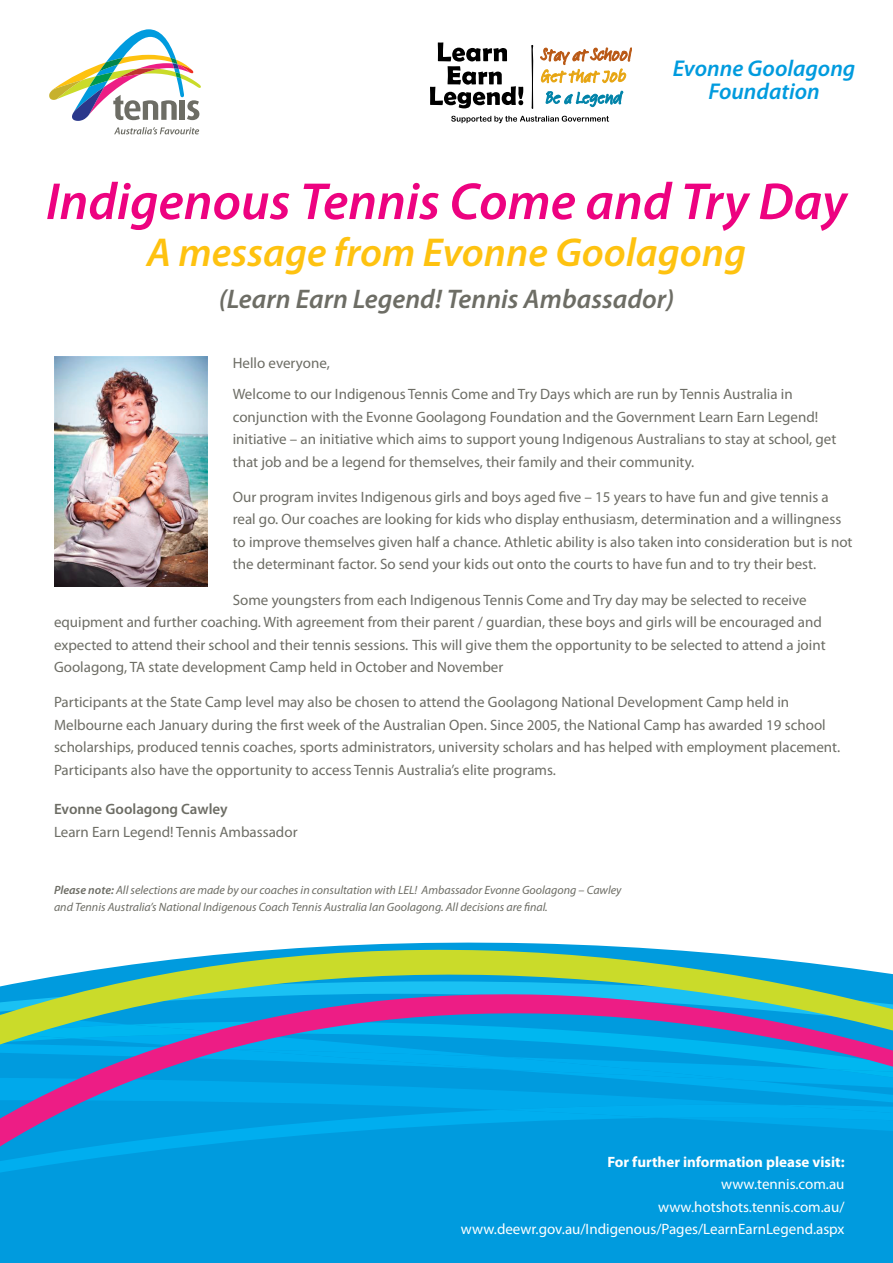
<style>
.page{position:relative;width:893px;height:1263px;background:#fff}
.page>*{position:absolute;margin:0;border:0;box-sizing:border-box;transform-origin:0 0}
.t1{font:italic 600 52.5px "Myriad Pro";color:#ed0280}
.t2{font:italic 600 40.5px "Myriad Pro";color:#fec210}
.t3{font:italic 600 27px "Myriad Pro";color:#6d6d65}
.t4{font:italic 600 22.95px/23px "Myriad Pro";color:#009bde;text-align:center}
.t5{font:15px/22.5px "Myriad Pro";color:#6d6d65}
.t6{font:15px/22.5px "Myriad Pro";color:#fff;text-align:right}
.t7{font:700 15px "Myriad Pro";color:#fff}
.t8{font:600 15px "Myriad Pro";color:#6d6d65}
.t9{font:italic 12px/16.5px "Myriad Pro";color:#6d6d65}
.s1{font-weight:600}
</style>
<div class="page">
<svg style="left:0;top:945px;width:893px;height:318px;background:#5abcb7"></svg>
<svg style="left:0;top:991px;width:893px;height:250px;background:#1997d5"></svg>
<svg style="left:430px;top:42px;width:93px;height:66px"></svg>
<svg style="left:546px;top:91px;width:77px;height:16px"></svg>
<svg style="left:540px;top:48px;width:92px;height:35px"></svg>
<svg style="left:531px;top:45px;width:2px;height:64px"></svg>
<svg style="left:451px;top:116px;width:158px;height:7px"></svg>
<svg style="left:49px;top:29px;width:152px;height:92px"></svg>
<svg style="left:114px;top:127px;width:85px;height:7px"></svg>
<img style="left:54px;top:357px;width:153px;height:230px">
<h3 class="t4" style="left:673px;top:56px;width:184px">Evonne Goolagong<br>Foundation</h3>
<h1 class="t1" style="left:46px;top:168px;width:802px">Indigenous Tennis Come and Try Day</h1>
<h2 class="t2" style="left:147px;top:227px;width:601px">A message from Evonne Goolagong</h2>
<h3 class="t3" style="left:219px;top:282px;width:457px">(Learn Earn Legend! Tennis Ambassador)</h3>
<p class="t5" style="left:233px;top:347px;width:561px;line-height:31px">Hello everyone,<br>Welcome to our Indigenous Tennis Come and Try Days which are run by Tennis Australia in</p>
<p class="t5" style="left:233px;top:405px;width:605px">conjunction with the Evonne Goolagong Foundation and the Government Learn Earn Legend! initiative – an initiative which aims to support young Indigenous Australians to stay at school, get that job and be a legend for themselves, their family and their community.</p>
<p class="t5" style="left:233px;top:485px;width:621px">Our program invites Indigenous girls and boys aged five – 15 years to have fun and give tennis a real go. Our coaches are looking for kids who display enthusiasm, determination and a willingness to improve themselves given half a chance. Athletic ability is also taken into consideration but is not the determinant factor. So send your kids out onto the courts to have fun and to try their best.</p>
<p class="t5" style="left:54px;top:588px;width:773px;text-indent:179px">Some youngsters from each Indigenous Tennis Come and Try day may be selected to receive equipment and further coaching. With agreement from their parent / guardian, these boys and girls will be encouraged and expected to attend their school and their tennis sessions. This will give them the opportunity to be selected to attend a joint Goolagong, TA state development Camp held in October and November</p>
<p class="t5" style="left:54px;top:691px;width:788px">Participants at the State Camp level may also be chosen to attend the Goolagong National Development Camp held in Melbourne each January during the first week of the Australian Open. Since 2005, the National Camp has awarded 19 school scholarships, produced tennis coaches, sports administrators, university scholars and has helped with employment placement.<br>Participants also have the opportunity to access Tennis Australia’s elite programs.</p>
<p class="t8" style="left:54px;top:800px;width:175px">Evonne Goolagong Cawley</p>
<p class="t5" style="left:54px;top:820px;width:245px">Learn Earn Legend! Tennis Ambassador</p>
<p class="t9" style="left:54px;top:881px;width:569px"><span class="s1">Please note:</span> All selections are made by our coaches in consultation with LEL! Ambassador Evonne Goolagong – Cawley and Tennis Australia’s National Indigenous Coach Tennis Australia Ian Goolagong. All decisions are final.</p>
<p class="t7" style="left:607px;top:1152px;width:239px">For further information please visit:</p>
<p class="t6" style="left:461px;top:1173px;width:385px">www.tennis.com.au<br>www.hotshots.tennis.com.au/ www.deewr.gov.au/Indigenous/Pages/LearnEarnLegend.aspx</p>
</div>
